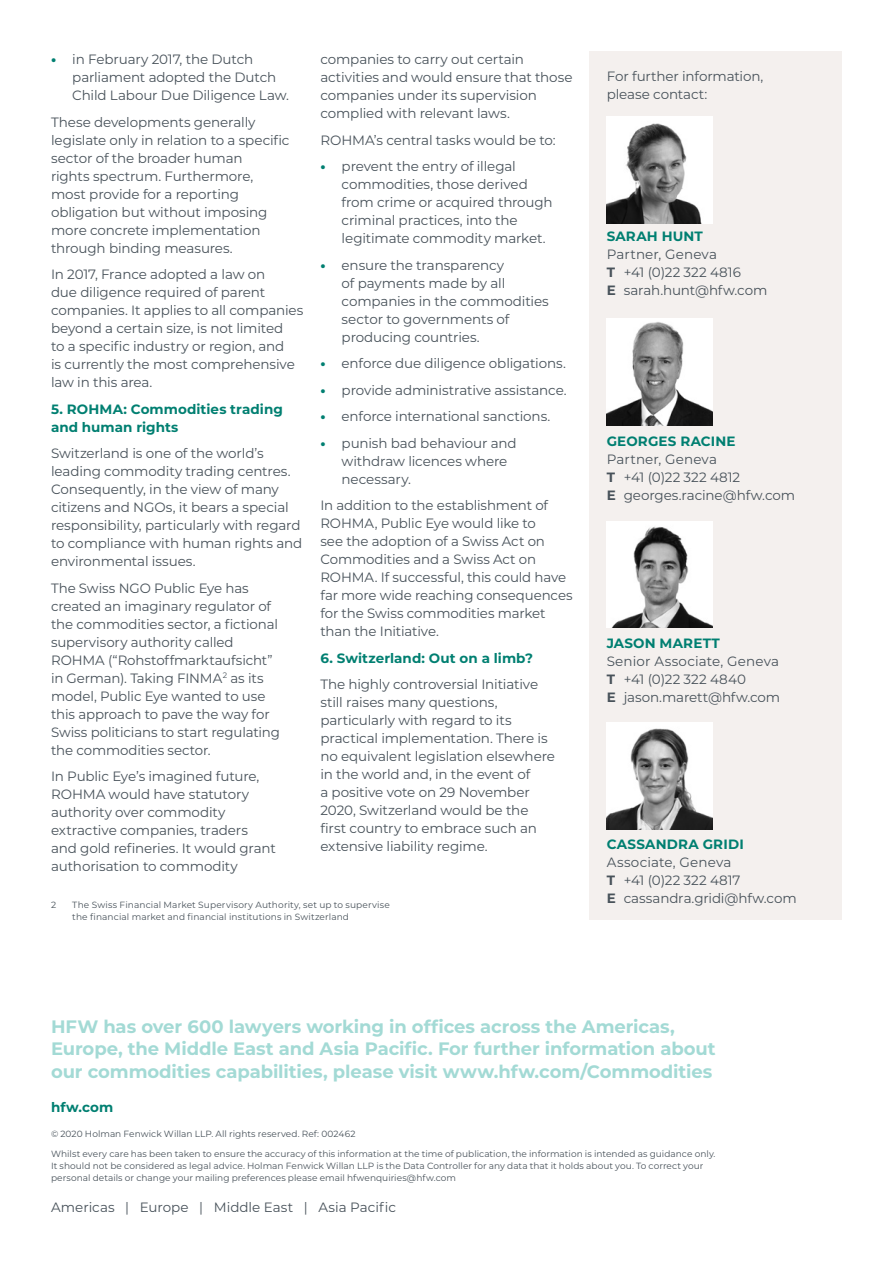
<style>
.page{position:relative;width:893px;height:1263px;background:#fff}
.page>*{position:absolute;margin:0;border:0;box-sizing:border-box;transform-origin:0 0}
.t1{font:700 18px/22.5px "Montserrat";letter-spacing:-.005em;color:#a3dad5}
.t2{font:13.5px/18px "Montserrat";letter-spacing:-.01em;color:#48525a}
.t3{font:700 13.5px/18px "Montserrat";letter-spacing:.01em;color:#007f71}
.t4{font:9px/12px "Montserrat";letter-spacing:.005em;color:#48525a}
.s1{font-weight:800;color:#007f71}
.s2{font-weight:700}
</style>
<div class="page">
<div style="left:590px;top:51px;width:252px;height:869px;background:#f4f0ee"></div>
<img style="left:607px;top:117px;width:105px;height:106px">
<img style="left:607px;top:318px;width:105px;height:107px">
<img style="left:607px;top:521px;width:105px;height:107px">
<img style="left:607px;top:723px;width:105px;height:106px">
<p class="t2" style="left:72px;top:50px;width:218px;text-indent:-21px"><span class="s1">•</span> in February 2017, the Dutch parliament adopted the Dutch<br>Child Labour Due Diligence Law.</p>
<p class="t2" style="left:51px;top:112px;width:240px">These developments generally legislate only in relation to a specific sector of the broader human<br>rights spectrum. Furthermore, most provide for a reporting obligation but without imposing more concrete implementation through binding measures.</p>
<p class="t2" style="left:51px;top:265px;width:254px">In 2017, France adopted a law on<br>due diligence required of parent companies. It applies to all companies beyond a certain size, is not limited<br>to a specific industry or region, and<br>is currently the most comprehensive law in this area.</p>
<p class="t3" style="left:51px;top:399px;width:233px">5. ROHMA: Commodities trading and human rights</p>
<p class="t2" style="left:51px;top:444px;width:253px">Switzerland is one of the world’s leading commodity trading centres.<br>Consequently, in the view of many citizens and NGOs, it bears a special responsibility, particularly with regard to compliance with human rights and environmental issues.</p>
<p class="t2" style="left:51px;top:578px;width:230px">The Swiss NGO Public Eye has created an imaginary regulator of the commodities sector, a fictional supervisory authority called<br>ROHMA (“Rohstoffmarktaufsicht” in German). Taking FINMA<sup>2</sup> as its model, Public Eye wanted to use this approach to pave the way for<br>Swiss politicians to start regulating the commodities sector.</p>
<p class="t2" style="left:51px;top:767px;width:226px">In Public Eye’s imagined future,<br>ROHMA would have statutory authority over commodity extractive companies, traders and gold refineries. It would grant authorisation to commodity</p>
<p class="t2" style="left:320px;top:50px;width:254px">companies to carry out certain activities and would ensure that those companies under its supervision complied with relevant laws.</p>
<p class="t2" style="left:320px;top:130px;width:237px">ROHMA’s central tasks would be to:</p>
<p class="t2" style="left:342px;top:157px;width:213px;text-indent:-21px"><span class="s1">•</span> prevent the entry of illegal commodities, those derived from crime or acquired through criminal practices, into the legitimate commodity market.</p>
<p class="t2" style="left:342px;top:255px;width:209px;text-indent:-21px"><span class="s1">•</span> ensure the transparency<br>of payments made by all companies in the commodities sector to governments of producing countries.</p>
<p class="t2" style="left:320px;top:354px;width:247px"><span class="s1">•</span> enforce due diligence obligations.</p>
<p class="t2" style="left:320px;top:380px;width:248px"><span class="s1">•</span> provide administrative assistance.</p>
<p class="t2" style="left:320px;top:407px;width:232px"><span class="s1">•</span> enforce international sanctions.</p>
<p class="t2" style="left:342px;top:433px;width:177px;text-indent:-21px"><span class="s1">•</span> punish bad behaviour and withdraw licences where necessary.</p>
<p class="t2" style="left:320px;top:496px;width:254px">In addition to the establishment of<br>ROHMA, Public Eye would like to<br>see the adoption of a Swiss Act on<br>Commodities and a Swiss Act on<br>ROHMA. If successful, this could have far more wide reaching consequences for the Swiss commodities market than the Initiative.</p>
<p class="t3" style="left:320px;top:648px;width:214px">6. Switzerland: Out on a limb?</p>
<p class="t2" style="left:320px;top:675px;width:236px">The highly controversial Initiative still raises many questions, particularly with regard to its practical implementation. There is no equivalent legislation elsewhere in the world and, in the event of<br>a positive vote on 29 November<br>2020, Switzerland would be the first country to embrace such an extensive liability regime.</p>
<p class="t4" style="left:51px;top:898px;width:7px">2</p>
<p class="t4" style="left:72px;top:898px;width:319px">The Swiss Financial Market Supervisory Authority, set up to supervise the financial market and financial institutions in Switzerland</p>
<p class="t2" style="left:607px;top:67px;width:158px">For further information, please contact:</p>
<p class="t3" style="left:607px;top:227px;width:98px">SARAH HUNT</p>
<p class="t2" style="left:607px;top:245px;width:162px">Partner, Geneva<br><span class="s2">T</span> +41 (0)22 322 4816<br><span class="s2">E</span> sarah.hunt@hfw.com</p>
<p class="t3" style="left:607px;top:432px;width:130px">GEORGES RACINE</p>
<p class="t2" style="left:607px;top:450px;width:190px">Partner, Geneva<br><span class="s2">T</span> +41 (0)22 322 4812<br><span class="s2">E</span> georges.racine@hfw.com</p>
<p class="t3" style="left:607px;top:633px;width:115px">JASON MARETT</p>
<p class="t2" style="left:607px;top:651px;width:175px">Senior Associate, Geneva<br><span class="s2">T</span> +41 (0)22 322 4840<br><span class="s2">E</span> jason.marett@hfw.com</p>
<p class="t3" style="left:607px;top:834px;width:139px">CASSANDRA GRIDI</p>
<p class="t2" style="left:607px;top:852px;width:192px">Associate, Geneva<br><span class="s2">T</span> +41 (0)22 322 4817<br><span class="s2">E</span> cassandra.gridi@hfw.com</p>
<h1 class="t1" style="left:51px;top:1014px;width:666px">HFW has over 600 lawyers working in offices across the Americas,<br>Europe, the Middle East and Asia Pacific. For further information about our commodities capabilities, please visit www.hfw.com/Commodities</h1>
<p class="t3" style="left:51px;top:1097px;width:64px">hfw.com</p>
<p class="t4" style="left:51px;top:1127px;width:306px">© 2020 Holman Fenwick Willan LLP. All rights reserved. Ref: 002462</p>
<p class="t4" style="left:51px;top:1148px;width:666px">Whilst every care has been taken to ensure the accuracy of this information at the time of publication, the information is intended as guidance only.<br>It should not be considered as legal advice. Holman Fenwick Willan LLP is the Data Controller for any data that it holds about you. To correct your personal details or change your mailing preferences please email hfwenquiries@hfw.com</p>
<p class="t2" style="left:51px;top:1198px;width:347px">Americas | Europe | Middle East | Asia Pacific</p>
</div>
